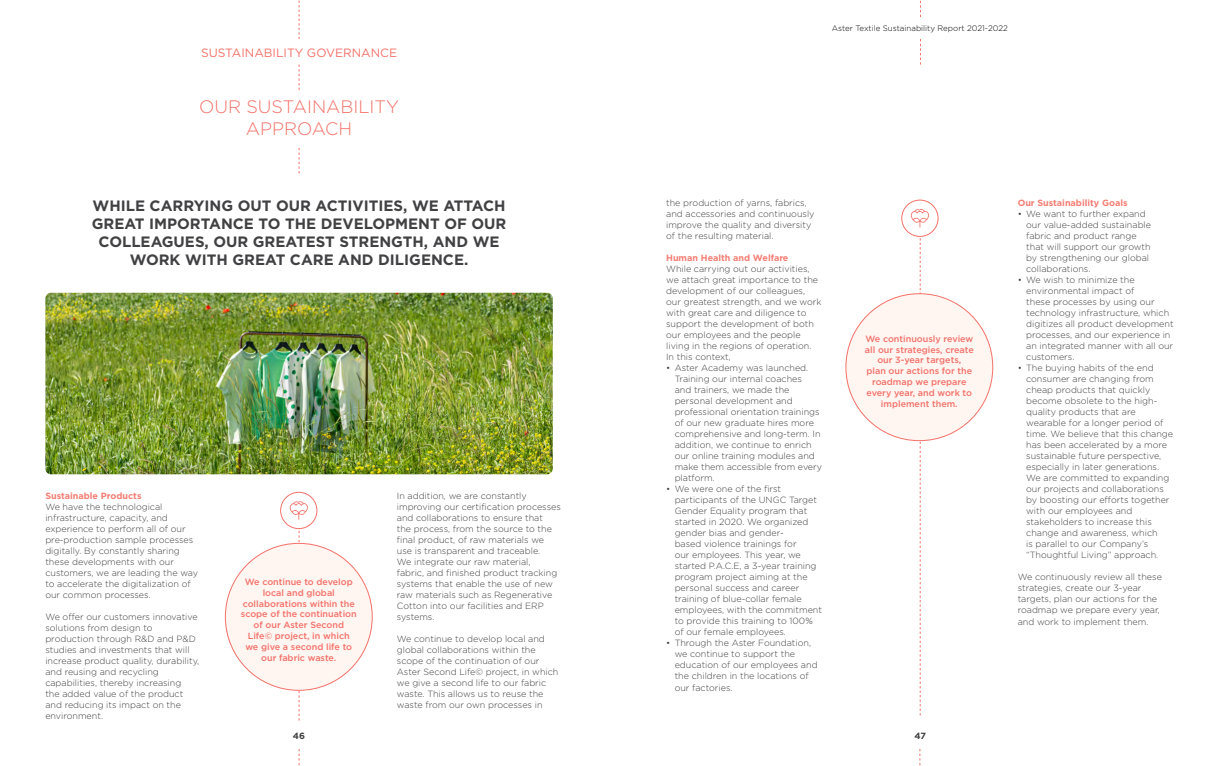
<style>
.page{position:relative;width:1219px;height:766px;background:#fff}
.page>*{position:absolute;margin:0;border:0;box-sizing:border-box;transform-origin:0 0}
.t1{font:300 18px/21.6px "Gotham";color:#f37169;text-align:center}
.t2{font:700 15px/18px "Gotham";color:#414042;text-align:center}
.t3{font:12px "Gotham";color:#f37169}
.t4{font:300 9px/11px "Gotham";color:#414042}
.t5{font:500 9px/10.8px "Gotham";color:#f37169;text-align:center}
.t6{font:700 9px "Gotham";color:#f47e74}
.t7{font:700 9px "Gotham";color:#414042}
.t8{font:300 8px "Gotham";color:#000}
</style>
<div class="page">
<svg style="left:920px;top:0;width:1px;height:17px"></svg>
<svg style="left:920px;top:39px;width:1px;height:26px"></svg>
<svg style="left:299px;top:0;width:1px;height:39px"></svg>
<svg style="left:299px;top:65px;width:1px;height:25px"></svg>
<svg style="left:299px;top:148px;width:1px;height:25px"></svg>
<img style="left:45px;top:292px;width:508px;height:182px">
<div style="left:901px;top:200px;width:37px;height:36px;border:1px solid #f37169;border-radius:50%"></div>
<svg style="left:911px;top:202px;width:18px;height:513px"></svg>
<div style="left:846px;top:293px;width:147px;height:147px;background:#fff5f1;border-radius:50%"></div>
<div style="left:225px;top:543px;width:147px;height:147px;background:#fff5f1;border-radius:50%"></div>
<div style="left:280px;top:492px;width:37px;height:36px;border:1px solid #f37169;border-radius:50%"></div>
<svg style="left:290px;top:494px;width:18px;height:226px"></svg>
<h3 class="t3" style="left:201px;top:45px;width:198px">SUSTAINABILITY GOVERNANCE</h3>
<h1 class="t1" style="left:199px;top:95px;width:202px">OUR SUSTAINABILITY<br>APPROACH</h1>
<p class="t8" style="left:832px;top:23px;width:177px">Aster Textile Sustainability Report 2021-2022</p>
<h2 class="t2" style="left:92px;top:196px;width:416px">WHILE CARRYING OUT OUR ACTIVITIES, WE ATTACH GREAT IMPORTANCE TO THE DEVELOPMENT OF OUR COLLEAGUES, OUR GREATEST STRENGTH, AND WE WORK WITH GREAT CARE AND DILIGENCE.</h2>
<p class="t6" style="left:45px;top:490px;width:98px">Sustainable Products</p>
<p class="t4" style="left:45px;top:501px;width:154px">We have the technological infrastructure, capacity, and experience to perform all of our pre-production sample processes digitally. By constantly sharing these developments with our customers, we are leading the way to accelerate the digitalization of our common processes.</p>
<p class="t4" style="left:45px;top:611px;width:155px">We offer our customers innovative solutions from design to production through R&amp;D and P&amp;D studies and investments that will increase product quality, durability, and reusing and recycling capabilities, thereby increasing<br>the added value of the product and reducing its impact on the environment.</p>
<p class="t5" style="left:241px;top:576px;width:117px">We continue to develop local and global collaborations within the scope of the continuation of our Aster Second<br>Life© project, in which we give a second life to our fabric waste.</p>
<p class="t4" style="left:397px;top:490px;width:166px">In addition, we are constantly improving our certification processes and collaborations to ensure that<br>the process, from the source to the final product, of raw materials we use is transparent and traceable.<br>We integrate our raw material,<br>fabric, and finished product tracking systems that enable the use of new raw materials such as Regenerative<br>Cotton into our facilities and ERP systems.</p>
<p class="t4" style="left:397px;top:633px;width:163px">We continue to develop local and global collaborations within the scope of the continuation of our Aster Second Life© project, in which we give a second life to our fabric waste. This allows us to reuse the waste from our own processes in</p>
<p class="t4" style="left:666px;top:197px;width:150px">the production of yarns, fabrics, and accessories and continuously improve the quality and diversity of the resulting material.</p>
<p class="t6" style="left:666px;top:252px;width:124px">Human Health and Welfare</p>
<p class="t4" style="left:666px;top:263px;width:157px">While carrying out our activities, we attach great importance to the development of our colleagues, our greatest strength, and we work with great care and diligence to support the development of both our employees and the people living in the regions of operation.<br>In this context,</p>
<p class="t4" style="left:675px;top:362px;width:149px;text-indent:-9px">• Aster Academy was launched.<br>Training our internal coaches<br>and trainers, we made the personal development and professional orientation trainings of our new graduate hires more comprehensive and long-term. In addition, we continue to enrich our online training modules and make them accessible from every platform.</p>
<p class="t4" style="left:675px;top:483px;width:149px;text-indent:-9px">• We were one of the first participants of the UNGC Target<br>Gender Equality program that started in 2020. We organized gender bias and gender-<br>based violence trainings for<br>our employees. This year, we started P.A.C.E, a 3-year training program project aiming at the personal success and career training of blue-collar female employees, with the commitment to provide this training to 100% of our female employees.</p>
<p class="t4" style="left:675px;top:637px;width:144px;text-indent:-9px">• Through the Aster Foundation, we continue to support the education of our employees and the children in the locations of our factories.</p>
<p class="t5" style="left:865px;top:333px;width:110px">We continuously review all our strategies, create our 3-year targets,<br>plan our actions for the roadmap we prepare every year, and work to implement them.</p>
<p class="t7" style="left:293px;top:729px;width:14px">46</p>
<p class="t7" style="left:914px;top:729px;width:13px">47</p>
<p class="t6" style="left:1018px;top:197px;width:111px">Our Sustainability Goals</p>
<p class="t4" style="left:1026px;top:208px;width:126px;text-indent:-9px">• We want to further expand our value-added sustainable fabric and product range that will support our growth by strengthening our global collaborations.</p>
<p class="t4" style="left:1026px;top:274px;width:149px;text-indent:-9px">• We wish to minimize the environmental impact of<br>these processes by using our technology infrastructure, which digitizes all product development processes, and our experience in an integrated manner with all our customers.</p>
<p class="t4" style="left:1026px;top:362px;width:148px;text-indent:-9px">• The buying habits of the end consumer are changing from cheap products that quickly become obsolete to the high&shy;quality products that are wearable for a longer period of time. We believe that this change has been accelerated by a more sustainable future perspective, especially in later generations.<br>We are committed to expanding our projects and collaborations by boosting our efforts together with our employees and stakeholders to increase this change and awareness, which<br>is parallel to our Company’s “Thoughtful Living” approach.</p>
<p class="t4" style="left:1018px;top:571px;width:146px">We continuously review all these strategies, create our 3-year targets, plan our actions for the roadmap we prepare every year, and work to implement them.</p>
</div>
